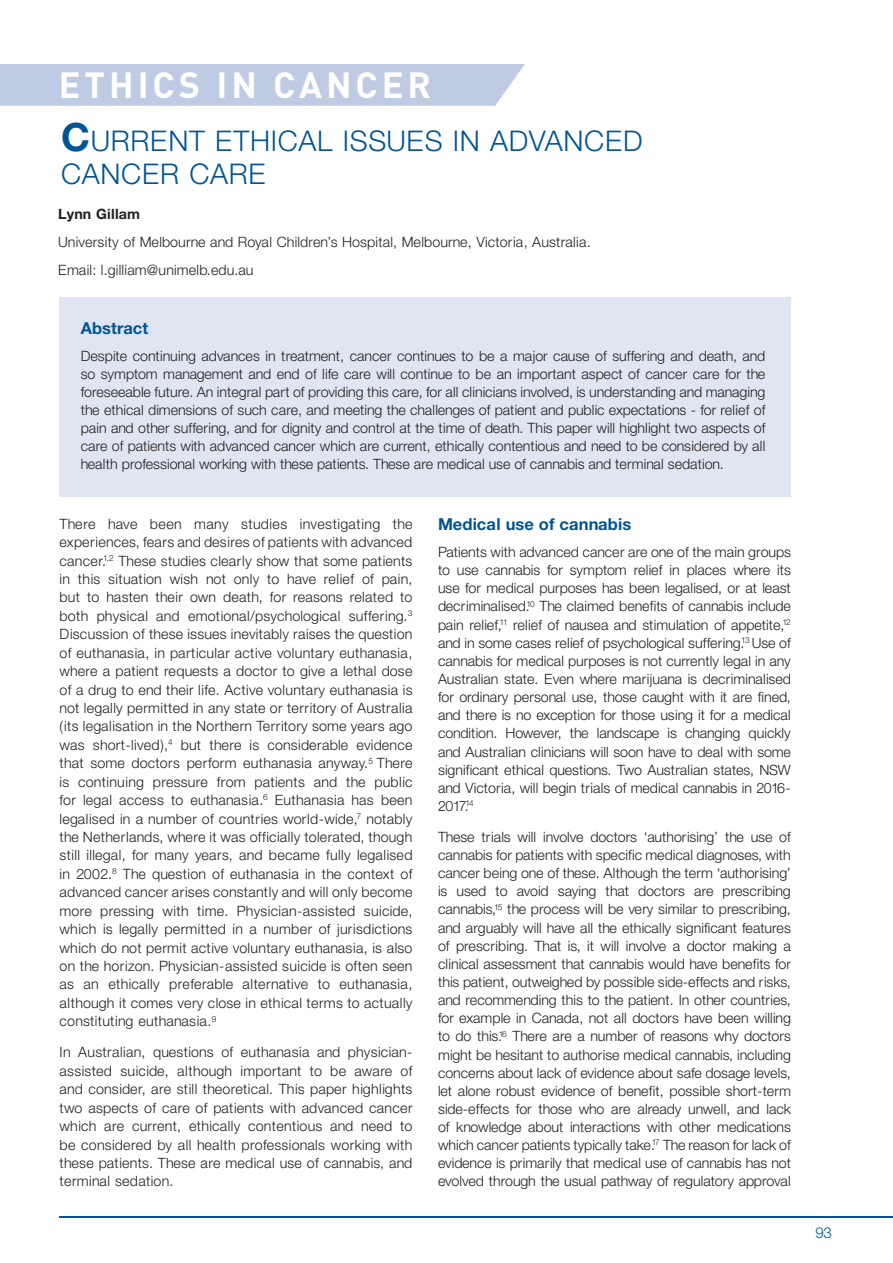
<style>
.page{position:relative;width:893px;height:1263px;background:#fff}
.page>*{position:absolute;margin:0;border:0;box-sizing:border-box;transform-origin:0 0}
.t1{font:700 36px "DIN";letter-spacing:.11em;color:#fff}
._3a__Heading{font:300 28.5px/33px "Helvetica Neue";letter-spacing:.025em;color:#005595}
._4a__Sub_heads{font:700 16.5px "Helvetica Neue";letter-spacing:.01em;color:#005595}
._6c__Body_subhead{font:700 16.5px "Helvetica Neue";color:#005595}
.t2{font:300 15px "Helvetica Neue";color:#005595}
._4a__Author_box_text{font:300 14.25px/18.5px "Helvetica Neue";letter-spacing:.01em;color:#231f20;text-align:justify}
.Abstract{font:300 14.25px/18px "Helvetica Neue";color:#231f20;text-align:justify}
.Author_Box_Numbered{font:300 14.25px "Helvetica Neue";letter-spacing:.01em;color:#231f20}
.Author_Box_Numbered-2{font:700 14.25px "Helvetica Neue";letter-spacing:.01em;color:#231f20}
.s1{font-weight:700;font-size:39px}
</style>
<div class="page">
<hr style="left:59px;top:1216px;width:834px;height:1px;background:#005595">
<div style="left:0;top:64px;width:525px;height:42px;background:#bfcbe3"></div>
<div style="left:59px;top:298px;width:732px;height:199px;background:#dfe5f1"></div>
<h1 class="t1" style="left:59px;top:61px;width:374px">ETHICS IN CANCER</h1>
<p class="_3a__Heading" style="left:61px;top:124px;width:583px"><span class="s1">C</span>URRENT ETHICAL ISSUES IN ADVANCED<br>CANCER CARE</p>
<p class="Author_Box_Numbered-2" style="left:58px;top:205px;width:83px">Lynn Gillam</p>
<p class="Author_Box_Numbered" style="left:58px;top:233px;width:534px">University of Melbourne and Royal Children’s Hospital, Melbourne, Victoria, Australia.</p>
<p class="Author_Box_Numbered" style="left:58px;top:261px;width:197px">Email: l.gilliam@unimelb.edu.au</p>
<p class="_6c__Body_subhead" style="left:81px;top:318px;width:69px">Abstract</p>
<p class="Abstract" style="left:81px;top:346px;width:686px">Despite continuing advances in treatment, cancer continues to be a major cause of suffering and death, and so symptom management and end of life care will continue to be an important aspect of cancer care for the foreseeable future. An integral part of providing this care, for all clinicians involved, is understanding and managing the ethical dimensions of such care, and meeting the challenges of patient and public expectations - for relief of pain and other suffering, and for dignity and control at the time of death. This paper will highlight two aspects of care of patients with advanced cancer which are current, ethically contentious and need to be considered by all health professional working with these patients. These are medical use of cannabis and terminal sedation.</p>
<p class="_4a__Author_box_text" style="left:60px;top:514px;width:354px">There have been many studies investigating the experiences, fears and desires of patients with advanced cancer.<sup>1,2</sup> These studies clearly show that some patients in this situation wish not only to have relief of pain, but to hasten their own death, for reasons related to both physical and emotional/psychological suffering.<sup>3<br></sup>Discussion of these issues inevitably raises the question of euthanasia, in particular active voluntary euthanasia, where a patient requests a doctor to give a lethal dose of a drug to end their life. Active voluntary euthanasia is not legally permitted in any state or territory of Australia (its legalisation in the Northern Territory some years ago was short-lived),<sup>4</sup> but there is considerable evidence that some doctors perform euthanasia anyway.<sup>5</sup> There is continuing pressure from patients and the public for legal access to euthanasia.<sup>6</sup> Euthanasia has been legalised in a number of countries world-wide,<sup>7</sup> notably the Netherlands, where it was officially tolerated, though still illegal, for many years, and became fully legalised in 2002.<sup>8</sup> The question of euthanasia in the context of advanced cancer arises constantly and will only become more pressing with time. Physician-assisted suicide, which is legally permitted in a number of jurisdictions which do not permit active voluntary euthanasia, is also on the horizon. Physician-assisted suicide is often seen as an ethically preferable alternative to euthanasia, although it comes very close in ethical terms to actually constituting euthanasia.<sup>9</sup></p>
<p class="_4a__Author_box_text" style="left:60px;top:1043px;width:354px">In Australian, questions of euthanasia and physician&shy;assisted suicide, although important to be aware of and consider, are still theoretical. This paper highlights two aspects of care of patients with advanced cancer which are current, ethically contentious and need to be considered by all health professionals working with these patients. These are medical use of cannabis, and terminal sedation.</p>
<p class="_4a__Sub_heads" style="left:438px;top:514px;width:195px">Medical use of cannabis</p>
<p class="_4a__Author_box_text" style="left:438px;top:543px;width:354px">Patients with advanced cancer are one of the main groups to use cannabis for symptom relief in places where its use for medical purposes has been legalised, or at least decriminalised.<sup>10</sup> The claimed benefits of cannabis include pain relief,<sup>11</sup> relief of nausea and stimulation of appetite,<sup>12 </sup>and in some cases relief of psychological suffering.<sup>13</sup> Use of cannabis for medical purposes is not currently legal in any Australian state. Even where marijuana is decriminalised for ordinary personal use, those caught with it are fined, and there is no exception for those using it for a medical condition. However, the landscape is changing quickly and Australian clinicians will soon have to deal with some significant ethical questions. Two Australian states, NSW and Victoria, will begin trials of medical cannabis in 2016- 2017.<sup>14</sup></p>
<p class="_4a__Author_box_text" style="left:438px;top:827px;width:354px">These trials will involve doctors ‘authorising’ the use of cannabis for patients with specific medical diagnoses, with cancer being one of these. Although the term ‘authorising’ is used to avoid saying that doctors are prescribing cannabis,<sup>15</sup> the process will be very similar to prescribing, and arguably will have all the ethically significant features of prescribing. That is, it will involve a doctor making a clinical assessment that cannabis would have benefits for this patient, outweighed by possible side-effects and risks, and recommending this to the patient. In other countries, for example in Canada, not all doctors have been willing to do this.<sup>16</sup> There are a number of reasons why doctors might be hesitant to authorise medical cannabis, including concerns about lack of evidence about safe dosage levels, let alone robust evidence of benefit, possible short-term side-effects for those who are already unwell, and lack of knowledge about interactions with other medications which cancer patients typically take.<sup>17</sup> The reason for lack of evidence is primarily that medical use of cannabis has not evolved through the usual pathway of regulatory approval</p>
<p class="t2" style="left:816px;top:1223px;width:18px">93</p>
</div>
